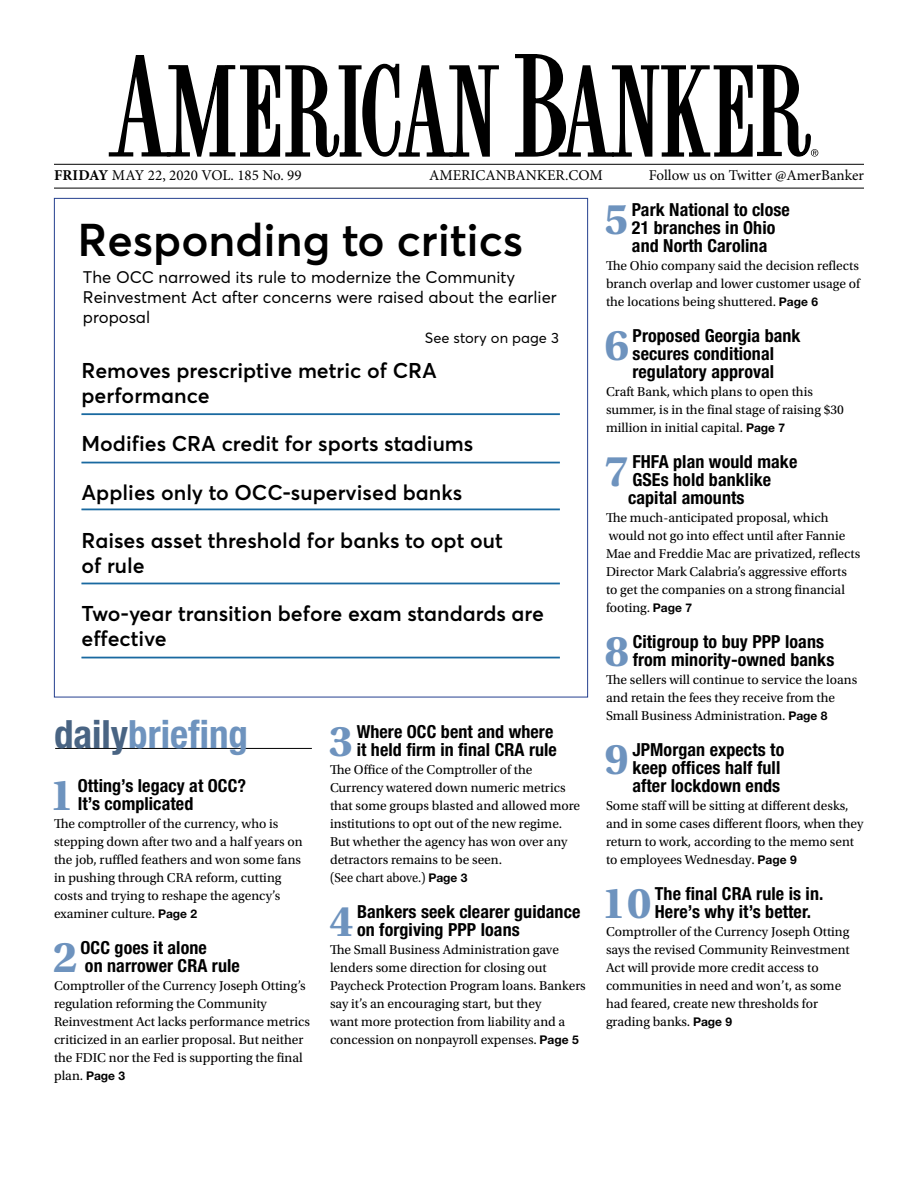
<style>
.page{position:relative;width:918px;height:1188px;background:#fff}
.page>*{position:absolute;margin:0;border:0;box-sizing:border-box;transform-origin:0 0}
.t1{font:700 45.6px "Utopia Std";color:#6e93be}
.t2{font:600 45.3px "Averta";color:#000}
.t3{font:700 condensed 39px "Helvetica Neue LT Std";color:#6e93be}
.t4{font:600 21.15px/25.3px "Averta";color:#000}
.t5{font:700 condensed 18px/18px "Helvetica Neue LT Std";letter-spacing:.005em;color:#000}
.t6{font:16.65px/20px "Averta";color:#000}
.t7{font:15px "Minion Pro";color:#000}
.t8{font:14.7px "Averta";color:#000}
.t9{font:13.5px/18px "Utopia Std";color:#000}
.s1{font-weight:700}
.s2{color:#496483}
.s3{font-family:"Helvetica Neue LT Std";font-weight:700;font-size:12px}
</style>
<div class="page">
<hr style="left:54px;top:164px;width:810px;height:1px;background:#000">
<hr style="left:54px;top:188px;width:810px;height:1px;background:#000">
<svg style="left:109px;top:55px;width:390px;height:102px"></svg>
<svg style="left:515px;top:54px;width:303px;height:103px"></svg>
<hr style="left:55px;top:748px;width:257px;height:1px;background:#000">
<hr style="left:81px;top:413px;width:479px;height:2px;background:#1969a0">
<hr style="left:81px;top:462px;width:479px;height:1px;background:#1969a0">
<hr style="left:81px;top:509px;width:479px;height:1px;background:#1969a0">
<hr style="left:81px;top:583px;width:479px;height:1px;background:#1969a0">
<hr style="left:81px;top:657px;width:479px;height:1px;background:#1969a0">
<p class="t7" style="left:54px;top:167px;width:249px"><span class="s1">FRIDAY</span> MAY 22, 2020 VOL. 185 No. 99</p>
<p class="t7" style="left:429px;top:167px;width:175px">AMERICANBANKER.COM</p>
<p class="t7" style="left:649px;top:167px;width:217px">Follow us on Twitter @AmerBanker</p>
<h2 class="t2" style="left:77px;top:211px;width:447px">Responding to critics</h2>
<p class="t6" style="left:83px;top:267px;width:475px">The OCC narrowed its rule to modernize the Community<br>Reinvestment Act after concerns were raised about the earlier proposal</p>
<h3 class="t4" style="left:81px;top:358px;width:357px">Removes prescriptive metric of CRA performance</h3>
<h3 class="t4" style="left:81px;top:431px;width:393px">Modifies CRA credit for sports stadiums</h3>
<h3 class="t4" style="left:81px;top:479px;width:382px">Applies only to OCC-supervised banks</h3>
<h3 class="t4" style="left:81px;top:527px;width:423px">Raises asset threshold for banks to opt out of rule</h3>
<h3 class="t4" style="left:81px;top:601px;width:464px">Two-year transition before exam standards are effective</h3>
<p class="t8" style="left:425px;top:328px;width:136px">See story on page 3</p>
<h3 class="t3" style="left:54px;top:710px;width:196px"><span class="s2">daily</span>briefing</h3>
<h1 class="t1" style="left:50px;top:769px;width:26px">1</h1>
<h3 class="t5" style="left:78px;top:776px;width:170px">Otting’s legacy at OCC?<br>It’s complicated</h3>
<p class="t9" style="left:54px;top:815px;width:250px">The comptroller of the currency, who is stepping down after two and a half years on the job, ruffled feathers and won some fans in pushing through CRA reform, cutting costs and trying to reshape the agency’s examiner culture. <span class="s3">Page 2</span></p>
<h1 class="t1" style="left:53px;top:931px;width:26px">2</h1>
<h3 class="t5" style="left:81px;top:938px;width:161px">OCC goes it alone<br>on narrower CRA rule</h3>
<p class="t9" style="left:54px;top:977px;width:258px">Comptroller of the Currency Joseph Otting’s regulation reforming the Community Reinvestment Act lacks performance metrics criticized in an earlier proposal. But neither the FDIC nor the Fed is supporting the final plan. <span class="s3">Page 3</span></p>
<h1 class="t1" style="left:329px;top:715px;width:26px">3</h1>
<h3 class="t5" style="left:357px;top:722px;width:202px">Where OCC bent and where it held firm in final CRA rule</h3>
<p class="t9" style="left:330px;top:761px;width:252px">The Office of the Comptroller of the Currency watered down numeric metrics that some groups blasted and allowed more institutions to opt out of the new regime.<br>But whether the agency has won over any detractors remains to be seen.<br>(See chart above.) <span class="s3">Page 3</span></p>
<h1 class="t1" style="left:329px;top:895px;width:26px">4</h1>
<h3 class="t5" style="left:357px;top:902px;width:225px">Bankers seek clearer guidance on forgiving PPP loans</h3>
<p class="t9" style="left:330px;top:941px;width:257px">The Small Business Administration gave lenders some direction for closing out Paycheck Protection Program loans. Bankers say it’s an encouraging start, but they<br>want more protection from liability and a concession on nonpayroll expenses. <span class="s3">Page 5</span></p>
<h1 class="t1" style="left:604px;top:193px;width:26px">5</h1>
<h3 class="t5" style="left:632px;top:200px;width:159px">Park National to close<br>21 branches in Ohio and North Carolina</h3>
<p class="t9" style="left:606px;top:257px;width:256px;text-align:justify">The Ohio company said the decision reflects branch overlap and lower customer usage of the locations being shuttered. <span class="s3">Page 6</span></p>
<h1 class="t1" style="left:605px;top:319px;width:26px">6</h1>
<h3 class="t5" style="left:632px;top:326px;width:170px">Proposed Georgia bank secures conditional regulatory approval</h3>
<p class="t9" style="left:606px;top:383px;width:240px">Craft Bank, which plans to open this summer, is in the final stage of raising $30 million in initial capital. <span class="s3">Page 7</span></p>
<h1 class="t1" style="left:605px;top:445px;width:26px">7</h1>
<h3 class="t5" style="left:628px;top:452px;width:171px">FHFA plan would make<br>GSEs hold banklike capital amounts</h3>
<p class="t9" style="left:606px;top:509px;width:256px">The much-anticipated proposal, which would not go into effect until after Fannie Mae and Freddie Mac are privatized, reflects Director Mark Calabria’s aggressive efforts to get the companies on a strong financial footing. <span class="s3">Page 7</span></p>
<h1 class="t1" style="left:605px;top:625px;width:26px">8</h1>
<h3 class="t5" style="left:633px;top:632px;width:203px">Citigroup to buy PPP loans from minority-owned banks</h3>
<p class="t9" style="left:606px;top:671px;width:253px">The sellers will continue to service the loans and retain the fees they receive from the<br>Small Business Administration. <span class="s3">Page 8</span></p>
<h1 class="t1" style="left:605px;top:733px;width:26px">9</h1>
<h3 class="t5" style="left:632px;top:740px;width:153px">JPMorgan expects to keep offices half full after lockdown ends</h3>
<p class="t9" style="left:606px;top:797px;width:259px">Some staff will be sitting at different desks, and in some cases different floors, when they return to work, according to the memo sent to employees Wednesday. <span class="s3">Page 9</span></p>
<h1 class="t1" style="left:602px;top:877px;width:51px">10</h1>
<h3 class="t5" style="left:655px;top:884px;width:170px">The final CRA rule is in.<br>Here’s why it’s better.</h3>
<p class="t9" style="left:606px;top:923px;width:245px">Comptroller of the Currency Joseph Otting says the revised Community Reinvestment Act will provide more credit access to communities in need and won’t, as some had feared, create new thresholds for grading banks. <span class="s3">Page 9</span></p>
</div>
